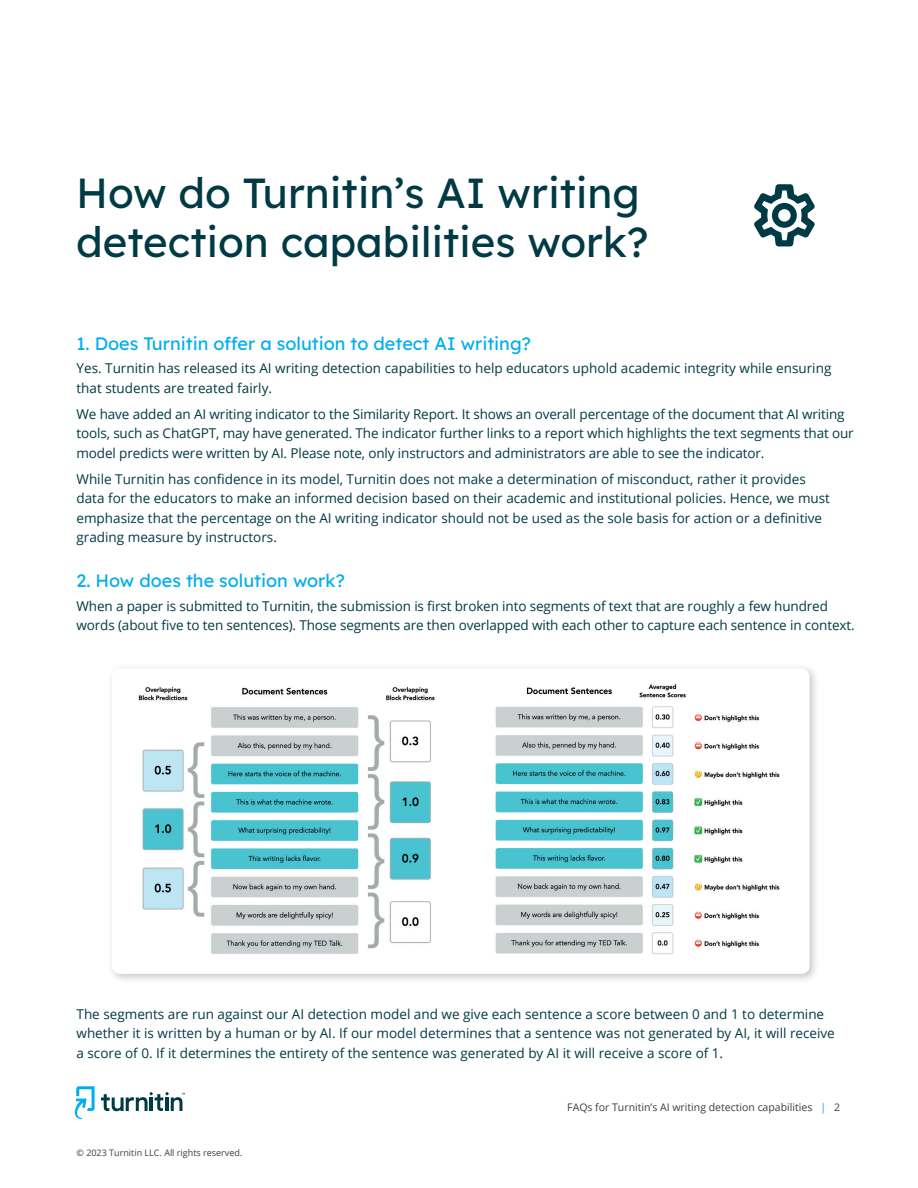
<style>
.page{position:relative;width:918px;height:1188px;background:#fff}
.page>*{position:absolute;margin:0;border:0;box-sizing:border-box;transform-origin:0 0}
.Tii_Questions{font:42px/49.5px "Lexend Deca";color:#003a44}
.Tii_Questions-2{font:18px "Lexend Deca";color:#00aeef}
.Tii_Body_copy{font:13.5px/19.5px "Open Sans";color:#003a44}
.t1{font:10.5px "Open Sans";color:#3e3e3f}
.t2{font:9px "Open Sans";color:#3e3e3f}
.s1{color:#00aeef}
</style>
<div class="page">
<svg style="left:75px;top:1086px;width:20px;height:33px"></svg>
<svg style="left:101px;top:1092px;width:84px;height:19px"></svg>
<svg style="left:754px;top:184px;width:61px;height:62px"></svg>
<div style="left:107px;top:664px;width:713px;height:320px;background:#231f20;opacity:.25"></div>
<img style="left:112px;top:668px;width:698px;height:306px">
<p class="Tii_Questions" style="left:76px;top:163px;width:574px">How do Turnitin’s AI writing detection capabilities work?</p>
<p class="Tii_Questions-2" style="left:77px;top:328px;width:456px">1. Does Turnitin offer a solution to detect AI writing?</p>
<p class="Tii_Body_copy" style="left:77px;top:358px;width:756px">Yes. Turnitin has released its AI writing detection capabilities to help educators uphold academic integrity while ensuring that students are treated fairly.</p>
<p class="Tii_Body_copy" style="left:77px;top:404px;width:779px">We have added an AI writing indicator to the Similarity Report. It shows an overall percentage of the document that AI writing tools, such as ChatGPT, may have generated. The indicator further links to a report which highlights the text segments that our model predicts were written by AI. Please note, only instructors and administrators are able to see the indicator.</p>
<p class="Tii_Body_copy" style="left:77px;top:469px;width:755px">While Turnitin has confidence in its model, Turnitin does not make a determination of misconduct, rather it provides data for the educators to make an informed decision based on their academic and institutional policies. Hence, we must emphasize that the percentage on the AI writing indicator should not be used as the sole basis for action or a definitive grading measure by instructors.</p>
<p class="Tii_Questions-2" style="left:77px;top:566px;width:270px">2. How does the solution work?</p>
<p class="Tii_Body_copy" style="left:77px;top:596px;width:780px">When a paper is submitted to Turnitin, the submission is first broken into segments of text that are roughly a few hundred words (about five to ten sentences). Those segments are then overlapped with each other to capture each sentence in context.</p>
<p class="Tii_Body_copy" style="left:77px;top:1004px;width:760px">The segments are run against our AI detection model and we give each sentence a score between 0 and 1 to determine whether it is written by a human or by AI. If our model determines that a sentence was not generated by AI, it will receive a score of 0. If it determines the entirety of the sentence was generated by AI it will receive a score of 1.</p>
<p class="t2" style="left:77px;top:1147px;width:167px">© 2023 Turnitin LLC. All rights reserved.</p>
<p class="t1" style="left:567px;top:1100px;width:261px">FAQs for Turnitin’s AI writing detection capabilities <span class="s1">|</span></p>
<p class="t1" style="left:834px;top:1100px;width:8px">2</p>
</div>
